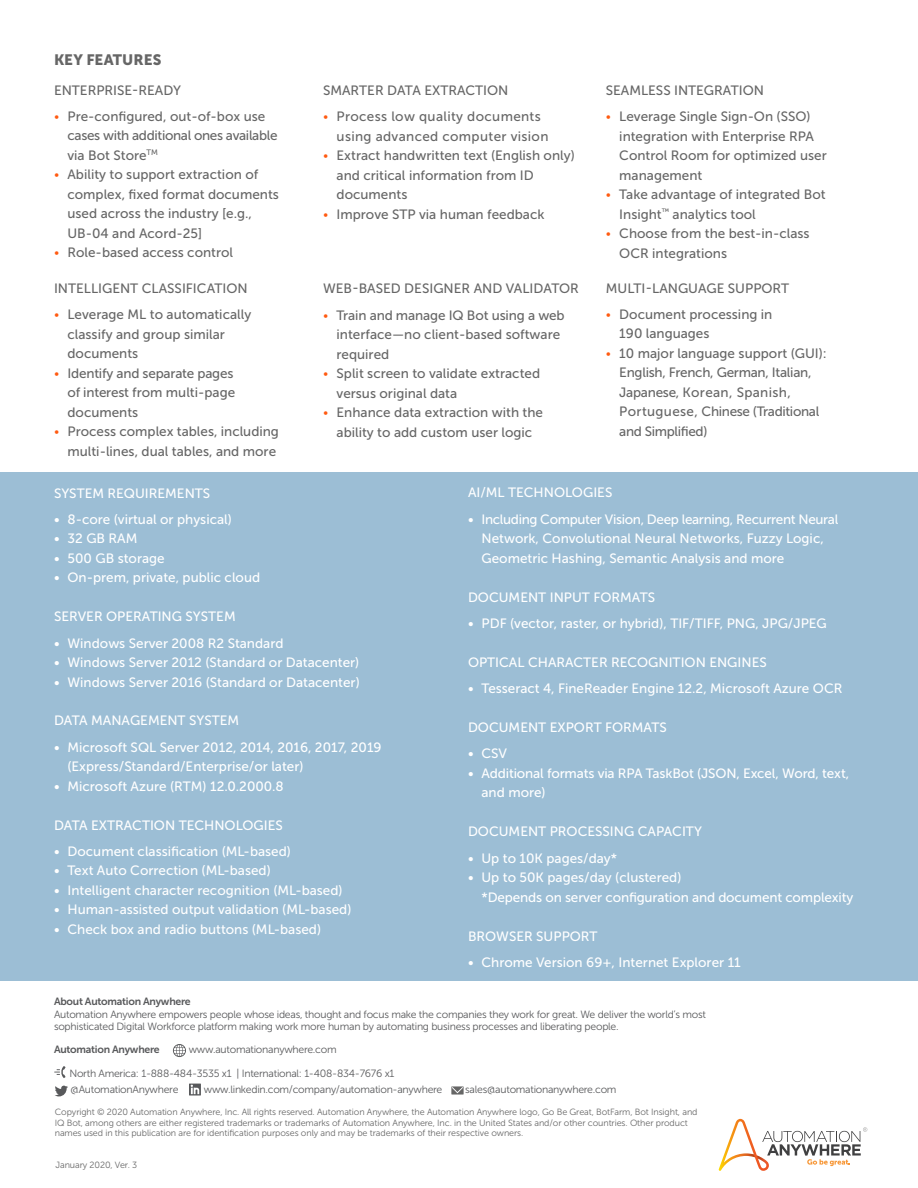
<style>
.page{position:relative;width:918px;height:1188px;background:#fff}
.page>*{position:absolute;margin:0;border:0;box-sizing:border-box;transform-origin:0 0}
.t1{font:15px "Museo Sans 900";letter-spacing:.005em;color:#666}
.t2{font:13.5px/19.5px "Museo Sans 500";color:#fff}
.t3{font:13.5px/19.5px "Museo Sans 500";color:#666}
.t4{font:13.5px/19.5px "Museo Sans 500";letter-spacing:-.02em;color:#666}
.t5{font:13.5px/19.5px "Museo Sans 500";letter-spacing:-.025em;color:#666}
.t6{font:13.5px/19.5px "Museo Sans 500";letter-spacing:.025em;color:#666}
.t7{font:10.5px/12.6px "Museo Sans 300";letter-spacing:-.025em;color:#58595b}
.t8{font:10.5px "Museo Sans 700";letter-spacing:-.025em;color:#58595b}
.t9{font:9px/10.8px "Museo Sans 300";letter-spacing:-.01em;color:#686868}
.s1{font-family:"Museo Sans 100";color:#ff5a10}
</style>
<div class="page">
<svg style="left:719px;top:1119px;width:148px;height:52px"></svg>
<div style="left:0;top:472px;width:918px;height:509px;background:#9cbed5"></div>
<svg style="left:189px;top:1084px;width:12px;height:12px"></svg>
<svg style="left:54px;top:1066px;width:12px;height:12px"></svg>
<svg style="left:55px;top:1086px;width:13px;height:10px"></svg>
<svg style="left:173px;top:1044px;width:13px;height:13px"></svg>
<svg style="left:451px;top:1086px;width:13px;height:9px"></svg>
<p class="t1" style="left:54px;top:51px;width:109px">KEY FEATURES</p>
<p class="t3" style="left:54px;top:80px;width:129px">ENTERPRISE-READY</p>
<p class="t5" style="left:68px;top:107px;width:212px;text-indent:-14px"><span class="s1">•</span> Pre-configured, out-of-box use cases with additional ones available via Bot Store<sup>TM</sup></p>
<p class="t3" style="left:68px;top:165px;width:213px;text-indent:-14px"><span class="s1">•</span> Ability to support extraction of complex, fixed format documents used across the industry [e.g.,<br>UB-04 and Acord-25]</p>
<p class="t3" style="left:54px;top:243px;width:181px"><span class="s1">•</span> Role-based access control</p>
<p class="t3" style="left:54px;top:279px;width:195px">INTELLIGENT CLASSIFICATION</p>
<p class="t3" style="left:68px;top:305px;width:185px;text-indent:-14px"><span class="s1">•</span> Leverage ML to automatically classify and group similar documents</p>
<p class="t3" style="left:68px;top:364px;width:169px;text-indent:-14px"><span class="s1">•</span> Identify and separate pages of interest from multi-page documents</p>
<p class="t3" style="left:54px;top:422px;width:226px;text-align:right"><span class="s1">•</span> Process complex tables, including multi-lines, dual tables, and more</p>
<p class="t3" style="left:323px;top:81px;width:187px">SMARTER DATA EXTRACTION</p>
<p class="t6" style="left:337px;top:107px;width:213px;text-indent:-14px"><span class="s1">•</span> Process low quality documents using advanced computer vision</p>
<p class="t3" style="left:337px;top:146px;width:240px;text-indent:-14px"><span class="s1">•</span> Extract handwritten text (English only) and critical information from ID documents</p>
<p class="t3" style="left:323px;top:204px;width:223px"><span class="s1">•</span> Improve STP via human feedback</p>
<p class="t3" style="left:323px;top:279px;width:257px">WEB-BASED DESIGNER AND VALIDATOR</p>
<p class="t3" style="left:337px;top:305px;width:230px;text-indent:-14px"><span class="s1">•</span> Train and manage IQ Bot using a web interface—no client-based software required</p>
<p class="t3" style="left:337px;top:364px;width:205px;text-indent:-14px"><span class="s1">•</span> Split screen to validate extracted versus original data</p>
<p class="t3" style="left:323px;top:403px;width:222px;text-align:center"><span class="s1">•</span> Enhance data extraction with the ability to add custom user logic</p>
<p class="t3" style="left:606px;top:81px;width:160px">SEAMLESS INTEGRATION</p>
<p class="t3" style="left:619px;top:107px;width:209px;text-indent:-14px"><span class="s1">•</span> Leverage Single Sign-On (SSO) integration with Enterprise RPA<br>Control Room for optimized user management</p>
<p class="t3" style="left:619px;top:185px;width:208px;text-indent:-14px"><span class="s1">•</span> Take advantage of integrated Bot<br>Insight<sup>™</sup> analytics tool</p>
<p class="t3" style="left:619px;top:224px;width:192px;text-indent:-14px"><span class="s1">•</span> Choose from the best-in-class<br>OCR integrations</p>
<p class="t3" style="left:606px;top:278px;width:185px">MULTI-LANGUAGE SUPPORT</p>
<p class="t3" style="left:619px;top:305px;width:155px;text-indent:-14px"><span class="s1">•</span> Document processing in<br>190 languages</p>
<p class="t4" style="left:619px;top:344px;width:209px;text-indent:-14px"><span class="s1">•</span> 10 major language support (GUI):<br>English, French, German, Italian,<br>Japanese, Korean, Spanish,<br>Portuguese, Chinese (Traditional and Simplified)</p>
<p class="t2" style="left:54px;top:483px;width:158px">SYSTEM REQUIREMENTS</p>
<p class="t2" style="left:54px;top:509px;width:179px">• 8-core (virtual or physical)</p>
<p class="t2" style="left:54px;top:529px;width:85px">• 32 GB RAM</p>
<p class="t2" style="left:54px;top:548px;width:112px">• 500 GB storage</p>
<p class="t2" style="left:54px;top:568px;width:208px">• On-prem, private, public cloud</p>
<p class="t2" style="left:54px;top:607px;width:183px">SERVER OPERATING SYSTEM</p>
<p class="t2" style="left:54px;top:633px;width:231px">• Windows Server 2008 R2 Standard</p>
<p class="t2" style="left:54px;top:653px;width:307px">• Windows Server 2012 (Standard or Datacenter)</p>
<p class="t2" style="left:54px;top:672px;width:307px">• Windows Server 2016 (Standard or Datacenter)</p>
<p class="t2" style="left:54px;top:711px;width:187px">DATA MANAGEMENT SYSTEM</p>
<p class="t2" style="left:68px;top:737px;width:316px;text-indent:-14px">• Microsoft SQL Server 2012, 2014, 2016, 2017, 2019 (Express/Standard/Enterprise/or later)</p>
<p class="t2" style="left:54px;top:776px;width:231px">• Microsoft Azure (RTM) 12.0.2000.8</p>
<p class="t2" style="left:54px;top:815px;width:230px">DATA EXTRACTION TECHNOLOGIES</p>
<p class="t2" style="left:54px;top:842px;width:238px">• Document classification (ML-based)</p>
<p class="t2" style="left:54px;top:861px;width:218px">• Text Auto Correction (ML-based)</p>
<p class="t2" style="left:54px;top:881px;width:290px">• Intelligent character recognition (ML-based)</p>
<p class="t2" style="left:54px;top:900px;width:299px">• Human-assisted output validation (ML-based)</p>
<p class="t2" style="left:54px;top:920px;width:269px">• Check box and radio buttons (ML-based)</p>
<p class="t2" style="left:468px;top:483px;width:146px">AI/ML TECHNOLOGIES</p>
<p class="t2" style="left:482px;top:509px;width:358px;text-indent:-14px">• Including Computer Vision, Deep learning, Recurrent Neural<br>Network, Convolutional Neural Networks, Fuzzy Logic,<br>Geometric Hashing, Semantic Analysis and more</p>
<p class="t2" style="left:468px;top:587px;width:189px">DOCUMENT INPUT FORMATS</p>
<p class="t2" style="left:468px;top:614px;width:360px">• PDF (vector, raster, or hybrid), TIF/TIFF, PNG, JPG/JPEG</p>
<p class="t2" style="left:468px;top:653px;width:300px">OPTICAL CHARACTER RECOGNITION ENGINES</p>
<p class="t2" style="left:468px;top:679px;width:376px">• Tesseract 4, FineReader Engine 12.2, Microsoft Azure OCR</p>
<p class="t2" style="left:468px;top:718px;width:200px">DOCUMENT EXPORT FORMATS</p>
<p class="t2" style="left:468px;top:744px;width:41px">• CSV</p>
<p class="t2" style="left:482px;top:764px;width:369px;text-indent:-14px">• Additional formats via RPA TaskBot (JSON, Excel, Word, text, and more)</p>
<p class="t2" style="left:468px;top:822px;width:236px">DOCUMENT PROCESSING CAPACITY</p>
<p class="t2" style="left:468px;top:848px;width:151px">• Up to 10K pages/day*</p>
<p class="t2" style="left:482px;top:868px;width:373px;text-indent:-14px">• Up to 50K pages/day (clustered)<br>*Depends on server configuration and document complexity</p>
<p class="t2" style="left:468px;top:926px;width:131px">BROWSER SUPPORT</p>
<p class="t2" style="left:468px;top:953px;width:274px">• Chrome Version 69+, Internet Explorer 11</p>
<p class="t8" style="left:54px;top:996px;width:138px">About Automation Anywhere</p>
<p class="t7" style="left:54px;top:1008px;width:654px">Automation Anywhere empowers people whose ideas, thought and focus make the companies they work for great. We deliver the world’s most sophisticated Digital Workforce platform making work more human by automating business processes and liberating people.</p>
<p class="t8" style="left:54px;top:1044px;width:107px">Automation Anywhere</p>
<p class="t7" style="left:189px;top:1044px;width:149px">www.automationanywhere.com</p>
<p class="t7" style="left:69px;top:1065px;width:327px;line-height:16.5px">North America: 1-888-484-3535 x1 | International: 1-408-834-7676 x1 @AutomationAnywhere</p>
<p class="t7" style="left:204px;top:1083px;width:240px">www.linkedin.com/company/automation-anywhere</p>
<p class="t7" style="left:465px;top:1083px;width:153px">sales@automationanywhere.com</p>
<p class="t9" style="left:55px;top:1106px;width:644px">Copyright © 2020 Automation Anywhere, Inc. All rights reserved. Automation Anywhere, the Automation Anywhere logo, Go Be Great, BotFarm, Bot Insight, and<br>IQ Bot, among others are either registered trademarks or trademarks of Automation Anywhere, Inc. in the United States and/or other countries. Other product names used in this publication are for identification purposes only and may be trademarks of their respective owners.</p>
<p class="t9" style="left:55px;top:1159px;width:83px">January 2020, Ver. 3</p>
</div>
